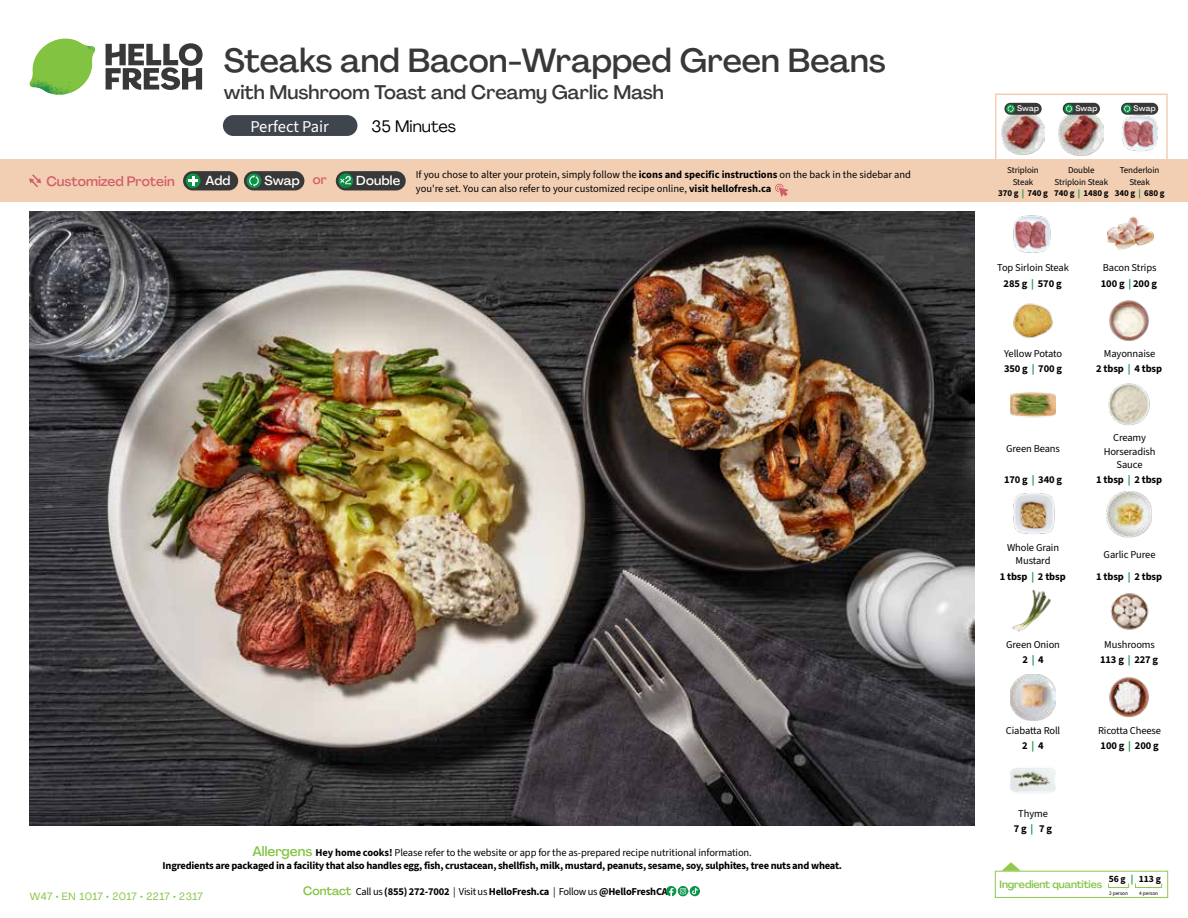
<style>
.page{position:relative;width:1188px;height:918px;background:#fff}
.page>*{position:absolute;margin:0;border:0;box-sizing:border-box;transform-origin:0 0}
.t1{font:500 33px "Agrandir";color:#383839}
.t2{font:500 19.5px "Agrandir";color:#383839}
.t3{font:16.5px "Source Sans 3";color:#fff}
.t4{font:16.5px "Agrandir";color:#000}
.t5{font:500 13.5px "Agrandir";color:#d15f6a}
.t6{font:500 12.9px "Agrandir";letter-spacing:.015em;color:#fff}
.t7{font:10.5px/14.9px "Source Sans 3";letter-spacing:-.01em;color:#000;text-align:center}
.t8{font:700 10.5px/13.5px "Source Sans 3";letter-spacing:-.02em;color:#000;text-align:center}
.t9{font:10.5px "Agrandir";letter-spacing:.04em;color:#82c341}
.t10{font:500 10.5px "Agrandir";letter-spacing:-.01em;color:#82c341}
.t11{font:700 9.6px "Source Sans 3";color:#000}
.t12{font:9px/11.4px "Source Sans 3";letter-spacing:-.01em;color:#000;text-align:center}
.t13{font:500 7.95px "Agrandir";letter-spacing:.01em;color:#fff}
.t14{font:5.25px "Source Sans 3";letter-spacing:-.01em;color:#000}
.s1{color:#d15f6a}
.s2{font-weight:700}
.s3{font-weight:700;color:#0b9446}
.s4{color:#0b9446}
.s5{font-family:"Agrandir";font-weight:500;font-size:13.5px;color:#82c341}
.s6{font-weight:400}
.s7{font-family:"Agrandir";font-weight:500;font-size:12px;color:#82c341}
</style>
<div class="page">
<svg style="left:106px;top:43px;width:97px;height:47px"></svg>
<svg style="left:34px;top:39px;width:59px;height:38px"></svg>
<img style="left:65px;top:39px;width:30px;height:25px">
<img style="left:33px;top:60px;width:56px;height:10px">
<img style="left:29px;top:64px;width:58px;height:31px">
<img style="left:64px;top:70px;width:25px;height:24px">
<img style="left:30px;top:211px;width:945px;height:615px">
<svg style="left:690px;top:886px;width:10px;height:10px"></svg>
<svg style="left:666px;top:886px;width:32px;height:10px"></svg>
<svg style="left:1002px;top:862px;width:19px;height:9px"></svg>
<div style="left:995px;top:871px;width:173px;height:27px;border:1px solid #91c84e"></div>
<div style="left:1108px;top:883px;width:21px;height:5px;border:1px solid #91c84e"></div>
<div style="left:1135px;top:883px;width:27px;height:5px;border:1px solid #91c84e"></div>
<div style="left:223px;top:115px;width:134px;height:21px;background:#3e454c;border-radius:10px"></div>
<img style="left:1013px;top:303px;width:40px;height:35px">
<img style="left:1109px;top:300px;width:40px;height:41px">
<img style="left:1011px;top:392px;width:45px;height:26px">
<img style="left:1108px;top:383px;width:42px;height:43px">
<img style="left:1013px;top:493px;width:42px;height:41px">
<img style="left:1106px;top:492px;width:46px;height:45px">
<img style="left:1012px;top:589px;width:39px;height:44px">
<img style="left:1011px;top:675px;width:45px;height:45px">
<img style="left:1109px;top:677px;width:40px;height:41px">
<img style="left:1108px;top:216px;width:45px;height:34px">
<img style="left:1013px;top:215px;width:38px;height:38px">
<img style="left:1110px;top:593px;width:39px;height:37px">
<img style="left:1011px;top:768px;width:45px;height:25px">
<div style="left:0;top:160px;width:1188px;height:42px;background:#f2cfb3"></div>
<svg style="left:29px;top:174px;width:12px;height:13px"></svg>
<div style="left:336px;top:171px;width:70px;height:19px;background:#383839;border-radius:10px"></div>
<svg style="left:338px;top:173px;width:15px;height:15px"></svg>
<div style="left:341px;top:180px;width:11px;height:11px;background:#000;opacity:.35"></div>
<svg style="left:339px;top:176px;width:12px;height:8px"></svg>
<div style="left:244px;top:171px;width:60px;height:19px;background:#383839;border-radius:10px"></div>
<div style="left:247px;top:173px;width:14px;height:15px;background:#0b9446;border-radius:50%"></div>
<svg style="left:249px;top:175px;width:10px;height:12px"></svg>
<div style="left:183px;top:171px;width:55px;height:19px;background:#383839;border-radius:10px"></div>
<div style="left:186px;top:173px;width:14px;height:15px;background:#0b9446;border-radius:50%"></div>
<svg style="left:188px;top:176px;width:10px;height:10px"></svg>
<svg style="left:775px;top:183px;width:13px;height:14px"></svg>
<div style="left:995px;top:94px;width:173px;height:69px;border:2px solid #f2cfb3"></div>
<img style="left:1001px;top:115px;width:44px;height:40px">
<img style="left:1059px;top:111px;width:45px;height:45px">
<img style="left:1121px;top:111px;width:37px;height:41px">
<div style="left:1121px;top:103px;width:37px;height:12px;background:#383839;border-radius:6px"></div>
<svg style="left:1123px;top:104px;width:9px;height:9px"></svg>
<svg style="left:1124px;top:105px;width:6px;height:7px"></svg>
<div style="left:1063px;top:103px;width:37px;height:12px;background:#383839;border-radius:6px"></div>
<svg style="left:1064px;top:104px;width:9px;height:9px"></svg>
<svg style="left:1066px;top:105px;width:6px;height:7px"></svg>
<div style="left:1004px;top:103px;width:38px;height:12px;background:#383839;border-radius:6px"></div>
<svg style="left:1006px;top:104px;width:9px;height:9px"></svg>
<svg style="left:1008px;top:105px;width:6px;height:7px"></svg>
<h1 class="t1" style="left:224px;top:40px;width:663px">Steaks and Bacon-Wrapped Green Beans</h1>
<h2 class="t2" style="left:224px;top:80px;width:442px">with Mushroom Toast and Creamy Garlic Mash</h2>
<h3 class="t4" style="left:372px;top:116px;width:86px">35 Minutes</h3>
<h3 class="t3" style="left:250px;top:116px;width:80px">Perfect Pair</h3>
<p class="t13" style="left:1017px;top:104px;width:24px">Swap</p>
<p class="t13" style="left:1075px;top:104px;width:24px">Swap</p>
<p class="t13" style="left:1134px;top:104px;width:24px">Swap</p>
<p class="t5" style="left:46px;top:173px;width:130px">Customized Protein</p>
<p class="t6" style="left:205px;top:172px;width:27px">Add</p>
<p class="t6" style="left:264px;top:172px;width:64px">Swap <span class="s1">or</span></p>
<p class="t6" style="left:356px;top:172px;width:45px">Double</p>
<p class="t12" style="left:998px;top:164px;width:51px">Striploin<br>Steak<br><span class="s2">370 g</span> <span class="s3">|</span> <span class="s2">740 g</span></p>
<p class="t12" style="left:1054px;top:164px;width:56px">Double<br>Striploin Steak<br><span class="s2">740 g</span> <span class="s3">|</span> <span class="s2">1480 g</span></p>
<p class="t12" style="left:1115px;top:164px;width:51px">Tenderloin<br>Steak<br><span class="s2">340 g</span> <span class="s3">|</span> <span class="s2">680 g</span></p>
<p class="t7" style="left:416px;top:168px;width:497px;line-height:13.5px;text-align:left">If you chose to alter your protein, simply follow the <span class="s2">icons and specific instructions</span> on the back in the sidebar and you're set. You can also refer to your customized recipe online, <span class="s2">visit hellofresh.ca</span></p>
<p class="t7" style="left:997px;top:259px;width:73px;line-height:16.4px">Top Sirloin Steak<br><span class="s2">285 g</span> <span class="s3">|</span> <span class="s2">570 g</span></p>
<p class="t7" style="left:1101px;top:259px;width:58px;line-height:16.4px;text-align:left">Bacon Strips<br><span class="s2">100 g</span> <span class="s3">|</span> <span class="s2">200 g</span></p>
<p class="t7" style="left:1004px;top:347px;width:60px;text-align:left">Yellow Potato<br><span class="s2">350 g</span> <span class="s3">|</span> <span class="s2">700 g</span></p>
<p class="t7" style="left:1096px;top:347px;width:67px">Mayonnaise<br><span class="s2">2 tbsp</span> <span class="s3">|</span> <span class="s2">4 tbsp</span></p>
<p class="t7" style="left:1006px;top:441px;width:55px">Green Beans</p>
<p class="t8" style="left:1004px;top:473px;width:60px">170 g <span class="s4">|</span> 340 g</p>
<p class="t7" style="left:1007px;top:541px;width:54px;line-height:13.5px">Whole Grain<br>Mustard</p>
<p class="t8" style="left:1000px;top:569px;width:67px">1 tbsp <span class="s4">|</span> 2 tbsp</p>
<p class="t7" style="left:1104px;top:431px;width:53px;line-height:13.5px">Creamy<br>Horseradish<br>Sauce</p>
<p class="t8" style="left:1096px;top:473px;width:67px">1 tbsp <span class="s4">|</span> 2 tbsp</p>
<p class="t7" style="left:1096px;top:544px;width:67px;line-height:21.1px">Garlic Puree<br><span class="s2">1 tbsp</span> <span class="s3">|</span> <span class="s2">2 tbsp</span></p>
<p class="t7" style="left:1006px;top:637px;width:55px">Green Onion<br><span class="s2">2</span> <span class="s3">|</span> <span class="s2">4</span></p>
<p class="t7" style="left:1100px;top:637px;width:60px">Mushrooms<br><span class="s2">113 g</span> <span class="s3">|</span> <span class="s2">227 g</span></p>
<p class="t7" style="left:1006px;top:723px;width:56px">Ciabatta Roll<br><span class="s2">2</span> <span class="s3">|</span> <span class="s2">4</span></p>
<p class="t7" style="left:1098px;top:723px;width:65px;text-align:left">Ricotta Cheese<br><span class="s2">100 g</span> <span class="s3">|</span> <span class="s2">200 g</span></p>
<p class="t8" style="left:163px;top:845px;width:681px"><span class="s5">Allergens</span> Hey home cooks! <span class="s6">Please refer to the website or app for the as-prepared recipe nutritional information.<br></span>Ingredients are packaged in a facility that also handles egg, fish, crustacean, shellfish, milk, mustard, peanuts, sesame, soy, sulphites, tree nuts and wheat.</p>
<p class="t9" style="left:30px;top:890px;width:175px">W47 • EN 1017 • 2017 • 2217 • 2317</p>
<p class="t8" style="left:303px;top:885px;width:366px"><span class="s7">Contact</span> <span class="s6">Call us</span> (855) 272-7002 <span class="s6">| Visit us</span> HelloFresh.ca <span class="s6">| Follow us</span> @HelloFreshCA</p>
<p class="t7" style="left:1014px;top:806px;width:40px">Thyme<br><span class="s2">7 g</span> <span class="s3">|</span> <span class="s2">7 g</span></p>
<p class="t11" style="left:1109px;top:872px;width:54px">56 g <span class="s4">|</span> 113 g</p>
<p class="t14" style="left:1109px;top:890px;width:20px">2 person</p>
<p class="t14" style="left:1139px;top:890px;width:20px">4 person</p>
<p class="t10" style="left:1000px;top:878px;width:104px">Ingredient quantities</p>
</div>
